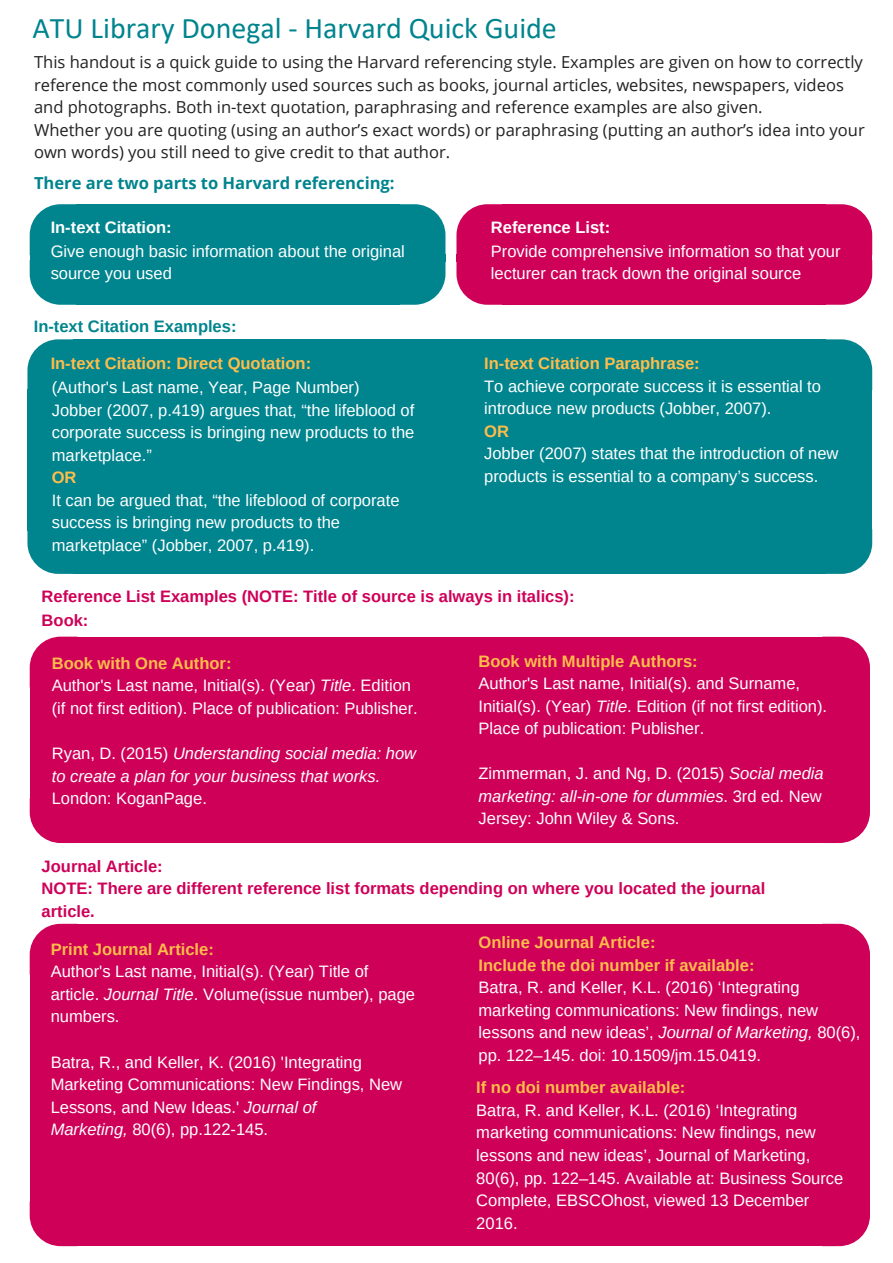
<style>
.page{position:relative;width:893px;height:1263px;background:#fff}
.page>*{position:absolute;margin:0;border:0;box-sizing:border-box;transform-origin:0 0}
.t1{font:30px "Calibri";color:#00848e}
.t2{font:16.5px/22.5px "Arimo";color:#fff}
.t3{font:16.5px/22.5px "Open Sans";color:#222}
.t4{font:700 16.5px/22.5px "Arimo";color:#ffbd4a}
.t5{font:700 16.5px/22.5px "Arimo";color:#ce0058}
.t6{font:italic 16.5px/22.5px "Arimo";color:#fff}
.t7{font:700 16.5px "Open Sans";color:#00848e}
.t8{font:700 16.5px "Arimo";color:#fff}
.t9{font:700 16.5px "Arimo";color:#00848e}
.s1{font-weight:700;color:#ffbd4a}
.s2{font-style:italic}
.s3{font-style:normal}
</style>
<div class="page">
<div style="left:69px;top:253px;width:345px;height:9px;background:#00848e"></div>
<div style="left:76px;top:204px;width:323px;height:51px;background:#00848e"></div>
<div style="left:76px;top:260px;width:323px;height:45px;background:#00848e"></div>
<svg style="left:30px;top:204px;width:46px;height:101px;background:#178f98"></svg>
<svg style="left:399px;top:204px;width:46px;height:101px;background:#168e97"></svg>
<div style="left:495px;top:253px;width:346px;height:9px;background:#ce0058"></div>
<div style="left:503px;top:204px;width:323px;height:51px;background:#ce0058"></div>
<div style="left:503px;top:260px;width:323px;height:45px;background:#ce0058"></div>
<svg style="left:456px;top:204px;width:47px;height:101px;background:#d21968"></svg>
<svg style="left:826px;top:204px;width:46px;height:101px;background:#d21767"></svg>
<svg style="left:826px;top:339px;width:46px;height:50px;background:#1a9099"></svg>
<div style="left:824px;top:389px;width:48px;height:142px;background:#00848e"></div>
<div style="left:57px;top:382px;width:803px;height:155px;background:#00848e"></div>
<div style="left:74px;top:339px;width:752px;height:51px;background:#00848e"></div>
<svg style="left:27px;top:339px;width:47px;height:50px;background:#1a9099"></svg>
<div style="left:27px;top:389px;width:48px;height:142px;background:#00848e"></div>
<div style="left:74px;top:529px;width:752px;height:45px;background:#00848e"></div>
<svg style="left:27px;top:531px;width:47px;height:43px"></svg>
<svg style="left:826px;top:531px;width:46px;height:43px"></svg>
<svg style="left:824px;top:637px;width:46px;height:49px;background:#d21867"></svg>
<div style="left:822px;top:686px;width:48px;height:114px;background:#ce0058"></div>
<div style="left:59px;top:681px;width:799px;height:124px;background:#ce0058"></div>
<div style="left:76px;top:637px;width:748px;height:50px;background:#ce0058"></div>
<svg style="left:30px;top:637px;width:46px;height:49px;background:#d21566"></svg>
<div style="left:30px;top:686px;width:48px;height:114px;background:#ce0058"></div>
<div style="left:76px;top:798px;width:748px;height:45px;background:#ce0058"></div>
<svg style="left:30px;top:800px;width:46px;height:43px;background:#d21968"></svg>
<svg style="left:824px;top:800px;width:46px;height:43px"></svg>
<svg style="left:824px;top:924px;width:46px;height:49px;background:#d31a69"></svg>
<div style="left:822px;top:973px;width:48px;height:230px;background:#ce0058"></div>
<div style="left:59px;top:963px;width:799px;height:250px;background:#ce0058"></div>
<div style="left:76px;top:924px;width:748px;height:51px;background:#ce0058"></div>
<svg style="left:30px;top:924px;width:46px;height:49px"></svg>
<div style="left:30px;top:973px;width:48px;height:230px;background:#ce0058"></div>
<div style="left:76px;top:1201px;width:748px;height:45px;background:#ce0058"></div>
<svg style="left:30px;top:1203px;width:46px;height:43px"></svg>
<svg style="left:824px;top:1203px;width:46px;height:43px"></svg>
<h1 class="t1" style="left:33px;top:16px;width:526px">ATU Library Donegal - Harvard Quick Guide</h1>
<p class="t3" style="left:34px;top:51px;width:832px">This handout is a quick guide to using the Harvard referencing style. Examples are given on how to correctly reference the most commonly used sources such as books, journal articles, websites, newspapers, videos and photographs. Both in-text quotation, paraphrasing and reference examples are also given.<br>Whether you are quoting (using an author’s exact words) or paraphrasing (putting an author’s idea into your own words) you still need to give credit to that author.</p>
<p class="t7" style="left:34px;top:171px;width:362px">There are two parts to Harvard referencing:</p>
<p class="t8" style="left:51px;top:218px;width:123px">In-text Citation:</p>
<p class="t8" style="left:491px;top:218px;width:121px">Reference List:</p>
<p class="t2" style="left:51px;top:240px;width:356px">Give enough basic information about the original source you used</p>
<p class="t2" style="left:491px;top:240px;width:351px">Provide comprehensive information so that your lecturer can track down the original source</p>
<p class="t9" style="left:34px;top:317px;width:204px">In-text Citation Examples:</p>
<p class="t4" style="left:51px;top:352px;width:262px">In-text Citation: Direct Quotation:</p>
<p class="t2" style="left:52px;top:376px;width:364px">(Author's Last name, Year, Page Number)<br>Jobber (2007, p.419) argues that, “the lifeblood of corporate success is bringing new products to the marketplace.”</p>
<p class="t4" style="left:52px;top:466px;width:26px">OR</p>
<p class="t2" style="left:52px;top:489px;width:349px">It can be argued that, “the lifeblood of corporate success is bringing new products to the marketplace” (Jobber, 2007, p.419).</p>
<p class="t4" style="left:484px;top:352px;width:217px">In-text Citation Paraphrase:</p>
<p class="t2" style="left:484px;top:375px;width:338px">To achieve corporate success it is essential to introduce new products (Jobber, 2007).</p>
<p class="t4" style="left:484px;top:420px;width:26px">OR</p>
<p class="t2" style="left:484px;top:442px;width:356px">Jobber (2007) states that the introduction of new products is essential to a company’s success.</p>
<p class="t5" style="left:42px;top:585px;width:534px;line-height:23.7px">Reference List Examples (NOTE: Title of source is always in italics):<br>Book:</p>
<p class="t2" style="left:52px;top:652px;width:367px"><span class="s1">Book with One Author:<br></span>Author's Last name, Initial(s). (Year) <span class="s2">Title</span>. Edition (if not first edition). Place of publication: Publisher.</p>
<p class="t6" style="left:52px;top:742px;width:366px"><span class="s3">Ryan, D. (2015)</span> Understanding social media: how to create a plan for your business that works.</p>
<p class="t2" style="left:52px;top:787px;width:157px">London: KoganPage.</p>
<p class="t4" style="left:479px;top:650px;width:221px">Book with Multiple Authors:</p>
<p class="t2" style="left:479px;top:672px;width:350px">Author's Last name, Initial(s). and Surname,<br>Initial(s). (Year) <span class="s2">Title</span>. Edition (if not first edition).<br>Place of publication: Publisher.</p>
<p class="t2" style="left:479px;top:762px;width:347px;text-align:justify">Zimmerman, J. and Ng, D. (2015) <span class="s2">Social media marketing: all-in-one for dummies</span>. 3rd ed. New Jersey: John Wiley &amp; Sons.</p>
<p class="t5" style="left:42px;top:854px;width:725px">Journal Article:<br>NOTE: There are different reference list formats depending on where you located the journal article.</p>
<p class="t4" style="left:51px;top:938px;width:165px">Print Journal Article:</p>
<p class="t2" style="left:51px;top:960px;width:366px">Author's Last name, Initial(s). (Year) Title of article. <span class="s2">Journal Title</span>. Volume(issue number), page numbers.</p>
<p class="t2" style="left:51px;top:1050px;width:353px">Batra, R., and Keller, K. (2016) 'Integrating Marketing Communications: New Findings, New Lessons, and New Ideas.' <span class="s2">Journal of<br>Marketing,</span> 80(6), pp.122-145.</p>
<p class="t4" style="left:479px;top:931px;width:278px">Online Journal Article:<br>Include the doi number if available:</p>
<p class="t2" style="left:479px;top:976px;width:383px">Batra, R. and Keller, K.L. (2016) ‘Integrating marketing communications: New findings, new lessons and new ideas’, <span class="s2">Journal of Marketing,</span> 80(6), pp. 122–145. doi: 10.1509/jm.15.0419.</p>
<p class="t4" style="left:476px;top:1076px;width:211px">If no doi number available:</p>
<p class="t2" style="left:476px;top:1099px;width:369px">Batra, R. and Keller, K.L. (2016) ‘Integrating marketing communications: New findings, new lessons and new ideas’, Journal of Marketing, 80(6), pp. 122–145. Available at: Business Source Complete, EBSCOhost, viewed 13 December 2016.</p>
</div>
